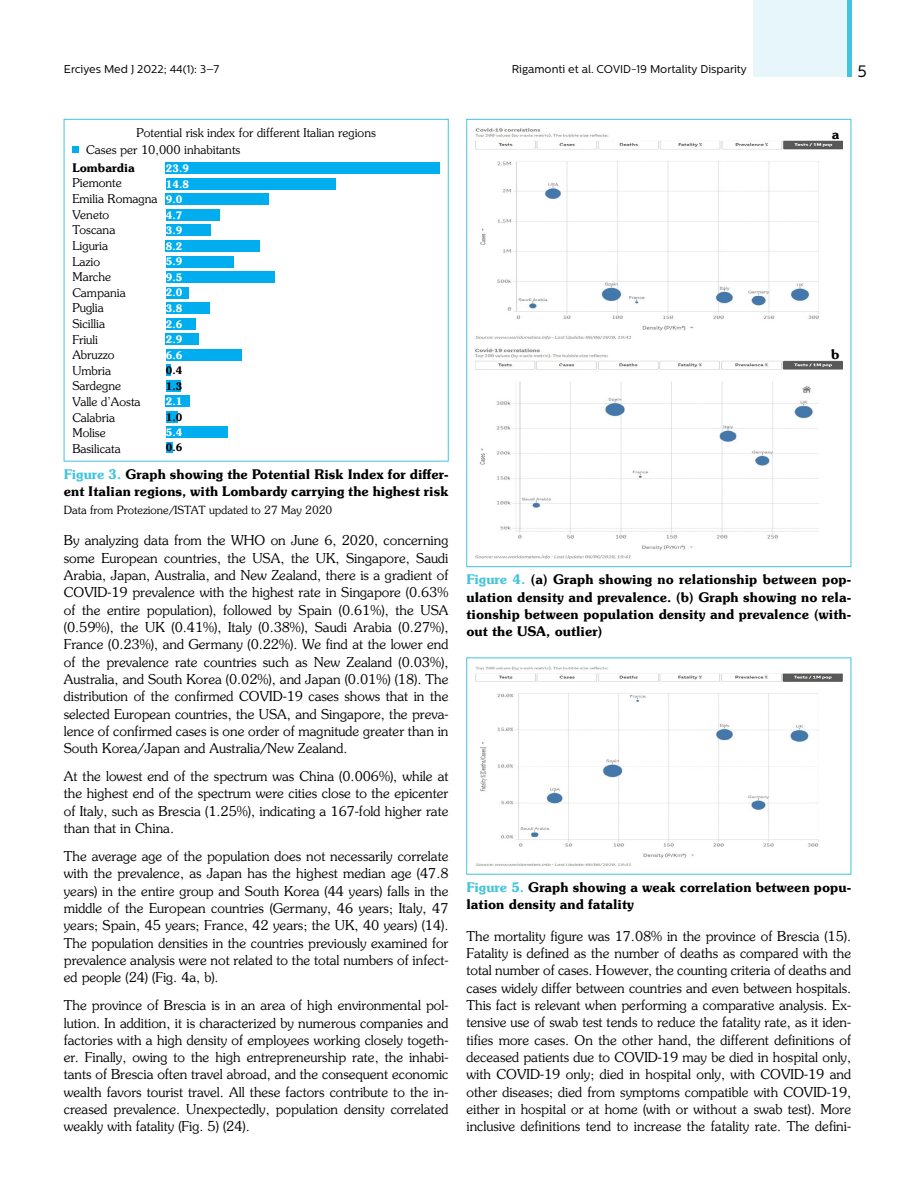
<style>
.page{position:relative;width:915px;height:1191px;background:#fff}
.page>*{position:absolute;margin:0;border:0;box-sizing:border-box;transform-origin:0 0}
.t1{font:16.5px "Centrale Sans";color:#000}
.t2{font:13.5px/17.2px "Souvenir";color:#000;text-align:justify}
.t3{font:700 13.5px/17.2px "Souvenir";color:#000}
.t4{font:12px/15.6px "Souvenir";color:#000}
.t5{font:700 12px "Souvenir";color:#000}
.t6{font:11.25px "Centrale Sans";color:#000}
.t7{font:11.25px "Souvenir";color:#000}
.t8{font:700 10.5px/15.6px "Souvenir";color:#fff}
.t9{font:700 10.5px/15.6px "Souvenir";color:#000}
.s1{color:#42c4dd}
</style>
<div class="page">
<div style="left:753px;top:0;width:97px;height:77px;background:#e7f6fa"></div>
<svg style="left:847px;top:0;width:3px;height:77px"></svg>
<div style="left:166px;top:163px;width:274px;height:11px;background:#00aeef"></div>
<div style="left:166px;top:178px;width:169px;height:11px;background:#00aeef"></div>
<div style="left:166px;top:194px;width:103px;height:11px;background:#00aeef"></div>
<div style="left:166px;top:209px;width:54px;height:11px;background:#00aeef"></div>
<div style="left:166px;top:225px;width:44px;height:11px;background:#00aeef"></div>
<div style="left:166px;top:240px;width:94px;height:12px;background:#00aeef"></div>
<div style="left:166px;top:256px;width:67px;height:11px;background:#00aeef"></div>
<div style="left:166px;top:271px;width:109px;height:12px;background:#00aeef"></div>
<div style="left:166px;top:287px;width:23px;height:11px;background:#00aeef"></div>
<div style="left:166px;top:302px;width:43px;height:12px;background:#00aeef"></div>
<div style="left:166px;top:318px;width:29px;height:11px;background:#00aeef"></div>
<div style="left:166px;top:333px;width:33px;height:12px;background:#00aeef"></div>
<div style="left:166px;top:349px;width:75px;height:11px;background:#00aeef"></div>
<hr style="left:166px;top:364px;width:4px;height:12px;background:#00aeef">
<div style="left:166px;top:380px;width:15px;height:11px;background:#00aeef"></div>
<div style="left:166px;top:396px;width:24px;height:11px;background:#00aeef"></div>
<div style="left:166px;top:411px;width:11px;height:11px;background:#00aeef"></div>
<div style="left:166px;top:427px;width:62px;height:11px;background:#00aeef"></div>
<div style="left:166px;top:442px;width:7px;height:11px;background:#00aeef"></div>
<div style="left:72px;top:146px;width:7px;height:7px;background:#00aeef"></div>
<img style="left:475px;top:128px;width:367px;height:211px">
<img style="left:475px;top:348px;width:367px;height:210px">
<img style="left:475px;top:666px;width:367px;height:200px">
<p class="t6" style="left:64px;top:62px;width:157px">Erciyes Med J 2022; 44(1): 3–7</p>
<p class="t6" style="left:511px;top:62px;width:236px">Rigamonti et al. COVID-19 Mortality Disparity</p>
<p class="t1" style="left:857px;top:61px;width:11px">5</p>
<p class="t4" style="left:86px;top:124px;width:291px;line-height:17.5px;text-indent:50px">Potential risk index for different Italian regions<br>Cases per 10,000 inhabitants</p>
<p class="t5" style="left:72px;top:160px;width:64px">Lombardia</p>
<p class="t4" style="left:72px;top:175px;width:87px">Piemonte<br>Emilia Romagna<br>Veneto<br>Toscana<br>Liguria<br>Lazio<br>Marche<br>Campania<br>Puglia<br>Sicillia<br>Friuli<br>Abruzzo<br>Umbria<br>Sardegne<br>Valle d’Aosta<br>Calabria<br>Molise<br>Basilicata</p>
<p class="t8" style="left:166px;top:160px;width:25px">23.9<br>14.8<br>9.0<br>4.7<br>3.9<br>8.2<br>5.9<br>9.5<br>2.0<br>3.8<br>2.6<br>2.9</p>
<p class="t8" style="left:166px;top:347px;width:18px">6.6</p>
<p class="t9" style="left:166px;top:362px;width:18px">0.4<br>1.3</p>
<p class="t8" style="left:166px;top:393px;width:18px">2.1</p>
<p class="t9" style="left:166px;top:409px;width:18px">1.0</p>
<p class="t8" style="left:166px;top:424px;width:18px">5.4</p>
<p class="t9" style="left:166px;top:439px;width:18px">0.6</p>
<p class="t3" style="left:64px;top:465px;width:386px"><span class="s1">Figure 3.</span> Graph showing the Potential Risk Index for differ&shy;ent Italian regions, with Lombardy carrying the highest risk</p>
<p class="t7" style="left:64px;top:503px;width:270px">Data from Protezione/ISTAT updated to 27 May 2020</p>
<p class="t2" style="left:64px;top:532px;width:386px">By analyzing data from the WHO on June 6, 2020, concerning some European countries, the USA, the UK, Singapore, Saudi Arabia, Japan, Australia, and New Zealand, there is a gradient of COVID-19 prevalence with the highest rate in Singapore (0.63% of the entire population), followed by Spain (0.61%), the USA (0.59%), the UK (0.41%), Italy (0.38%), Saudi Arabia (0.27%), France (0.23%), and Germany (0.22%). We find at the lower end of the prevalence rate countries such as New Zealand (0.03%), Australia, and South Korea (0.02%), and Japan (0.01%) (18). The distribution of the confirmed COVID-19 cases shows that in the selected European countries, the USA, and Singapore, the preva&shy;lence of confirmed cases is one order of magnitude greater than in South Korea/Japan and Australia/New Zealand.</p>
<p class="t2" style="left:64px;top:767px;width:386px">At the lowest end of the spectrum was China (0.006%), while at the highest end of the spectrum were cities close to the epicenter of Italy, such as Brescia (1.25%), indicating a 167-fold higher rate than that in China.</p>
<p class="t2" style="left:64px;top:847px;width:386px">The average age of the population does not necessarily correlate with the prevalence, as Japan has the highest median age (47.8 years) in the entire group and South Korea (44 years) falls in the middle of the European countries (Germany, 46 years; Italy, 47 years; Spain, 45 years; France, 42 years; the UK, 40 years) (14).<br>The population densities in the countries previously examined for prevalence analysis were not related to the total numbers of infect&shy;ed people (24) (Fig. 4a, b).</p>
<p class="t2" style="left:64px;top:996px;width:386px">The province of Brescia is in an area of high environmental pol&shy;lution. In addition, it is characterized by numerous companies and factories with a high density of employees working closely togeth&shy;er. Finally, owing to the high entrepreneurship rate, the inhabi&shy;tants of Brescia often travel abroad, and the consequent economic wealth favors tourist travel. All these factors contribute to the in&shy;creased prevalence. Unexpectedly, population density correlated weakly with fatality (Fig. 5) (24).</p>
<p class="t3" style="left:831px;top:125px;width:9px">a</p>
<p class="t3" style="left:830px;top:345px;width:10px">b</p>
<p class="t3" style="left:466px;top:571px;width:386px;text-align:justify"><span class="s1">Figure 4.</span> (a) Graph showing no relationship between pop&shy;ulation density and prevalence. (b) Graph showing no rela&shy;tionship between population density and prevalence (with&shy;out the USA, outlier)</p>
<p class="t3" style="left:466px;top:878px;width:386px"><span class="s1">Figure 5.</span> Graph showing a weak correlation between popu&shy;lation density and fatality</p>
<p class="t2" style="left:466px;top:927px;width:386px">The mortality figure was 17.08% in the province of Brescia (15).<br>Fatality is defined as the number of deaths as compared with the total number of cases. However, the counting criteria of deaths and cases widely differ between countries and even between hospitals.<br>This fact is relevant when performing a comparative analysis. Ex&shy;tensive use of swab test tends to reduce the fatality rate, as it iden&shy;tifies more cases. On the other hand, the different definitions of deceased patients due to COVID-19 may be died in hospital only, with COVID-19 only; died in hospital only, with COVID-19 and other diseases; died from symptoms compatible with COVID-19, either in hospital or at home (with or without a swab test). More inclusive definitions tend to increase the fatality rate. The defini-</p>
</div>
